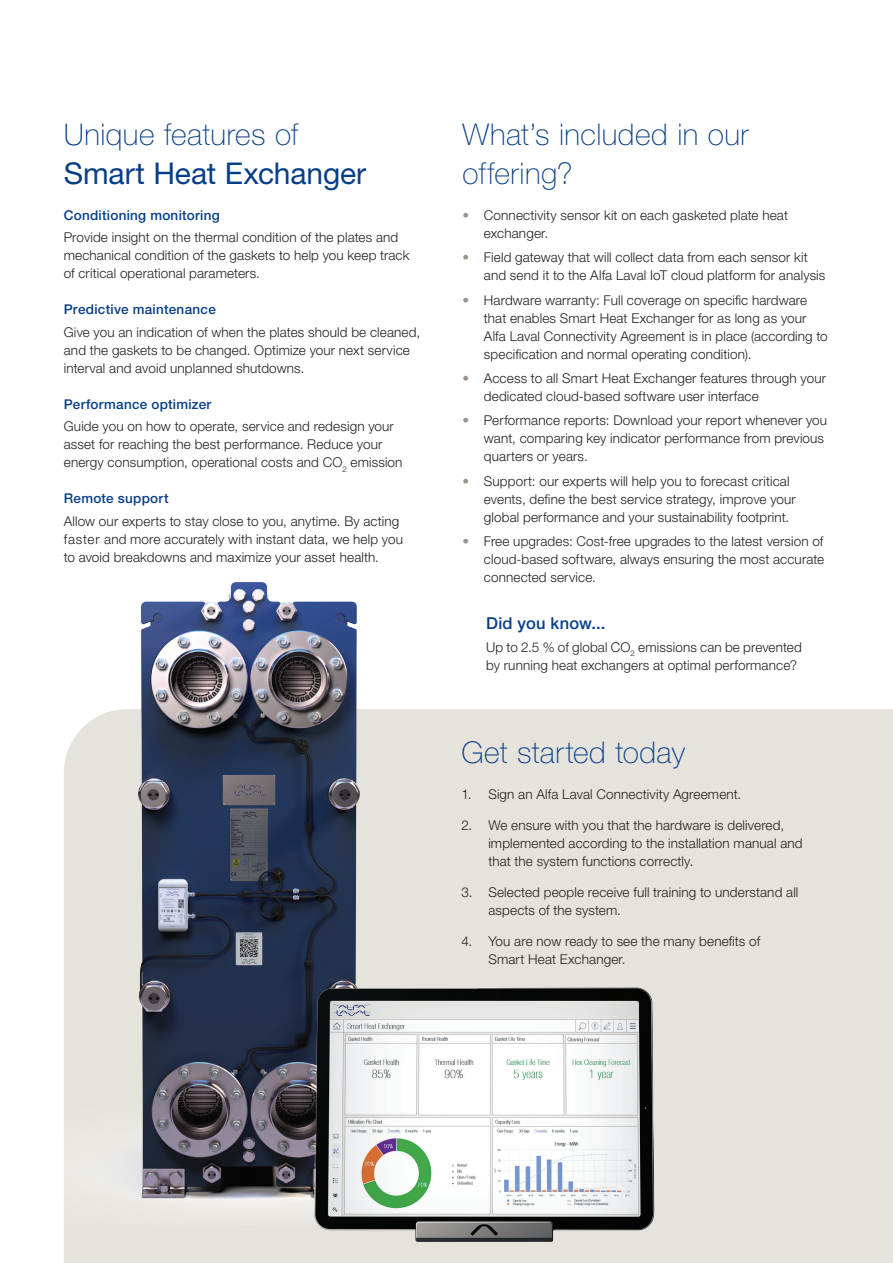
<style>
.page{position:relative;width:893px;height:1263px;background:#fff}
.page>*{position:absolute;margin:0;border:0;box-sizing:border-box;transform-origin:0 0}
.t1{font:100 30px/39px "Helvetica Neue LT Std";letter-spacing:.015em;color:#073e88}
.t2{font:30px "Helvetica Neue LT Std";letter-spacing:-.005em;color:#073e88}
.t3{font:500 16.5px "Helvetica Neue LT Std";letter-spacing:.01em;color:#073e88}
.t4{font:300 13.5px/18px "Helvetica Neue LT Std";letter-spacing:.01em;color:#231f20}
.t5{font:500 13.5px "Helvetica Neue LT Std";letter-spacing:.02em;color:#073e88}
.s1{font-weight:100;color:#9a928d}
</style>
<div class="page">
<div style="left:64px;top:709px;width:829px;height:554px;background:#e6e3dd"></div>
<img style="left:64px;top:582px;width:518px;height:642px">
<img style="left:297px;top:984px;width:382px;height:267px">
<h1 class="t1" style="left:64px;top:115px;width:236px">Unique features of</h1>
<h1 class="t2" style="left:64px;top:155px;width:304px">Smart Heat Exchanger</h1>
<p class="t5" style="left:64px;top:207px;width:158px">Conditioning monitoring</p>
<p class="t4" style="left:64px;top:228px;width:347px">Provide insight on the thermal condition of the plates and mechanical condition of the gaskets to help you keep track of critical operational parameters.</p>
<p class="t5" style="left:64px;top:301px;width:154px">Predictive maintenance</p>
<p class="t4" style="left:64px;top:323px;width:358px">Give you an indication of when the plates should be cleaned, and the gaskets to be changed. Optimize your next service interval and avoid unplanned shutdowns.</p>
<p class="t5" style="left:64px;top:396px;width:149px">Performance optimizer</p>
<p class="t4" style="left:64px;top:417px;width:340px">Guide you on how to operate, service and redesign your asset for reaching the best performance. Reduce your energy consumption, operational costs and CO<sub>2</sub> emission</p>
<p class="t5" style="left:64px;top:490px;width:106px">Remote support</p>
<p class="t4" style="left:64px;top:512px;width:341px">Allow our experts to stay close to you, anytime. By acting faster and more accurately with instant data, we help you to avoid breakdowns and maximize your asset health.</p>
<h1 class="t1" style="left:463px;top:115px;width:288px">What’s included in our offering?</h1>
<p class="t4" style="left:484px;top:206px;width:306px;text-indent:-21px"><span class="s1">•</span> Connectivity sensor kit on each gasketed plate heat exchanger.</p>
<p class="t4" style="left:484px;top:248px;width:343px;text-indent:-21px"><span class="s1">•</span> Field gateway that will collect data from each sensor kit and send it to the Alfa Laval IoT cloud platform for analysis</p>
<p class="t4" style="left:484px;top:290px;width:345px;text-indent:-21px"><span class="s1">•</span> Hardware warranty: Full coverage on specific hardware that enables Smart Heat Exchanger for as long as your Alfa Laval Connectivity Agreement is in place (according to specification and normal operating condition).</p>
<p class="t4" style="left:484px;top:369px;width:344px;text-indent:-21px"><span class="s1">•</span> Access to all Smart Heat Exchanger features through your dedicated cloud-based software user interface</p>
<p class="t4" style="left:484px;top:411px;width:345px;text-indent:-21px"><span class="s1">•</span> Performance reports: Download your report whenever you want, comparing key indicator performance from previous quarters or years.</p>
<p class="t4" style="left:484px;top:472px;width:313px;text-indent:-21px"><span class="s1">•</span> Support: our experts will help you to forecast critical events, define the best service strategy, improve your global performance and your sustainability footprint.</p>
<p class="t4" style="left:484px;top:532px;width:342px;text-align:justify;text-indent:-21px"><span class="s1">•</span> Free upgrades: Cost-free upgrades to the latest version of cloud-based software, always ensuring the most accurate connected service.</p>
<p class="t3" style="left:486px;top:613px;width:121px">Did you know...</p>
<p class="t4" style="left:486px;top:637px;width:317px">Up to 2.5 % of global CO<sub>2</sub> emissions can be prevented by running heat exchangers at optimal performance?</p>
<h1 class="t1" style="left:461px;top:733px;width:225px">Get started today</h1>
<p class="t4" style="left:461px;top:785px;width:281px">1. Sign an Alfa Laval Connectivity Agreement.</p>
<p class="t4" style="left:488px;top:816px;width:316px;text-indent:-27px">2. We ensure with you that the hardware is delivered, implemented according to the installation manual and that the system functions correctly.</p>
<p class="t4" style="left:488px;top:883px;width:312px;text-indent:-27px">3. Selected people receive full training to understand all aspects of the system.</p>
<p class="t4" style="left:488px;top:932px;width:273px;text-indent:-27px">4. You are now ready to see the many benefits of<br>Smart Heat Exchanger.</p>
</div>
